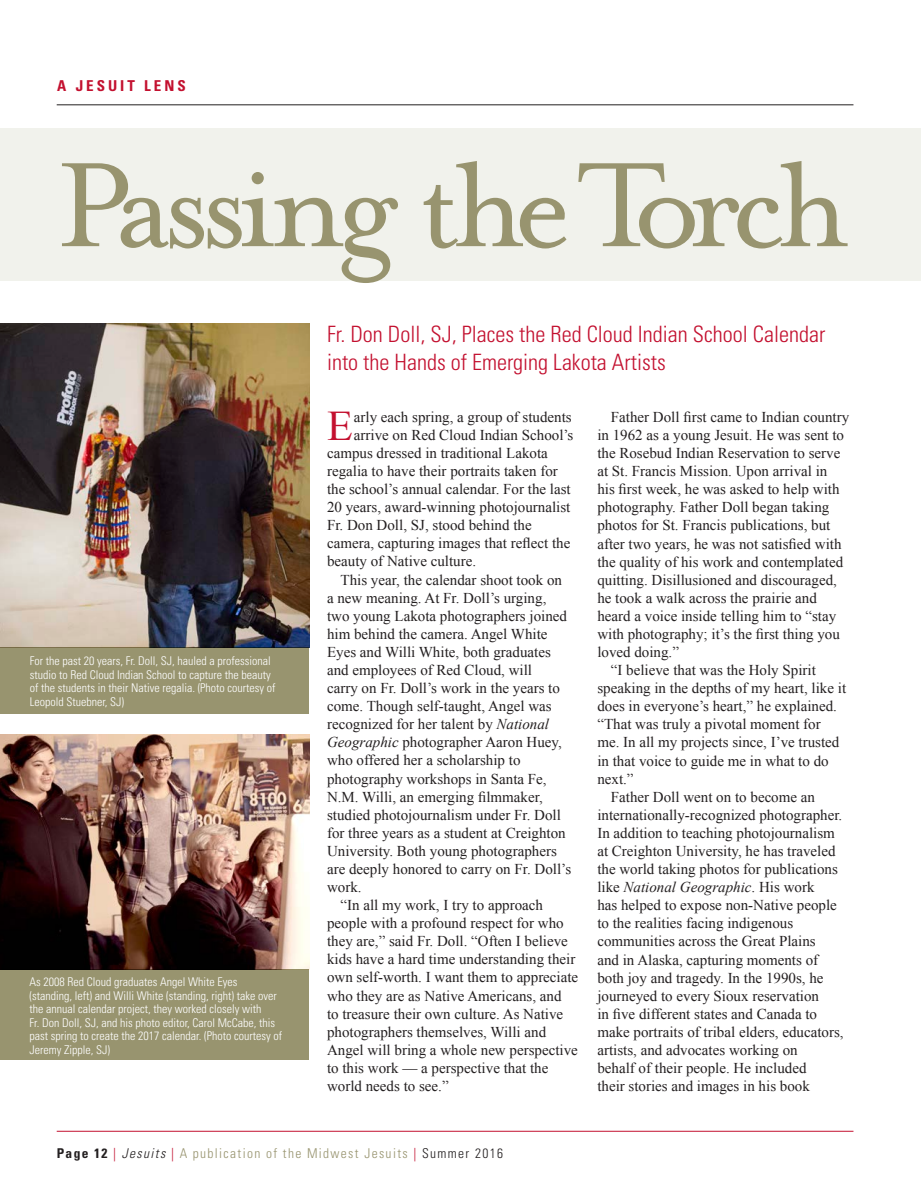
<style>
.page{position:relative;width:921px;height:1199px;background:#fff}
.page>*{position:absolute;margin:0;border:0;box-sizing:border-box;transform-origin:0 0}
.Headline{font:138px "Mrs Eaves Roman";letter-spacing:-.06em;color:#98946f}
._1st_Paragraph{font:42.15px "Times New Roman";color:#c3102f}
.t1{font:300 condensed 22.5px/28.5px "Univers";color:#c3102f}
.Body_Text{font:15px/18.1px "Times New Roman";color:#231f20}
._1st_Paragraph-2{font:15px "Times New Roman";color:#231f20}
.t2{font:700 condensed 15px "Univers";letter-spacing:.2em;color:#c3102f}
.t3{font:300 condensed 13.5px "Univers";letter-spacing:.1em;color:#98946f}
.t4{font:300 condensed 12px/13.5px "Univers";color:#fff}
.s1{font-style:italic}
.s2{font-weight:700;color:#231f20}
.s3{color:#c3102f}
.s4{font-style:italic;color:#231f20}
.s5{color:#231f20}
</style>
<div class="page">
<img style="left:0;top:324px;width:309px;height:323px">
<div style="left:0;top:647px;width:309px;height:67px;background:#98946f"></div>
<div style="left:0;top:128px;width:921px;height:152px;background:#f1f2ec"></div>
<hr style="left:57px;top:1130px;width:796px;height:1px;background:#c3102f">
<hr style="left:57px;top:105px;width:796px;height:1px;background:#231f20">
<img style="left:0;top:734px;width:309px;height:234px">
<div style="left:0;top:968px;width:309px;height:91px;background:#98946f"></div>
<p class="t2" style="left:57px;top:77px;width:130px">A JESUIT LENS</p>
<p class="Headline" style="left:57px;top:130px;width:795px">Passing the Torch</p>
<p class="t4" style="left:30px;top:654px;width:247px">For the past 20 years, Fr. Doll, SJ, hauled a professional studio to Red Cloud Indian School to capture the beauty of the students in their Native regalia. (Photo courtesy of Leopold Stuebner, SJ)</p>
<p class="t4" style="left:30px;top:975px;width:254px">As 2008 Red Cloud graduates Angel White Eyes (standing, left) and Willi White (standing, right) take over the annual calendar project, they worked closely with<br>Fr. Don Doll, SJ, and his photo editor, Carol McCabe, this past spring to create the 2017 calendar. (Photo courtesy of Jeremy Zipple, SJ)</p>
<p class="t1" style="left:327px;top:319px;width:500px">Fr. Don Doll, SJ, Places the Red Cloud Indian School Calendar into the Hands of Emerging Lakota Artists</p>
<p class="_1st_Paragraph" style="left:327px;top:397px;width:27px">E</p>
<p class="_1st_Paragraph-2" style="left:354px;top:407px;width:219px">arly each spring, a group of students</p>
<p class="Body_Text" style="left:597px;top:407px;width:253px;text-indent:14px">Father Doll first came to Indian country in 1962 as a young Jesuit. He was sent to the Rosebud Indian Reservation to serve at St. Francis Mission. Upon arrival in<br>his first week, he was asked to help with photography. Father Doll began taking photos for St. Francis publications, but after two years, he was not satisfied with the quality of his work and contemplated quitting. Disillusioned and discouraged, he took a walk across the prairie and heard a voice inside telling him to “stay with photography; it’s the first thing you loved doing.”</p>
<p class="Body_Text" style="left:597px;top:660px;width:250px;text-indent:14px">“I believe that was the Holy Spirit speaking in the depths of my heart, like it does in everyone’s heart,” he explained. “That was truly a pivotal moment for me. In all my projects since, I’ve trusted in that voice to guide me in what to do next.”</p>
<p class="Body_Text" style="left:597px;top:787px;width:248px;text-indent:14px">Father Doll went on to become an internationally-recognized photographer.<br>In addition to teaching photojournalism at Creighton University, he has traveled the world taking photos for publications like <span class="s1">National Geographic</span>. His work<br>has helped to expose non-Native people to the realities facing indigenous communities across the Great Plains<br>and in Alaska, capturing moments of both joy and tragedy. In the 1990s, he journeyed to every Sioux reservation<br>in five different states and Canada to make portraits of tribal elders, educators, artists, and advocates working on<br>behalf of their people. He included<br>their stories and images in his book</p>
<p class="_1st_Paragraph-2" style="left:354px;top:425px;width:221px">arrive on Red Cloud Indian School’s</p>
<p class="_1st_Paragraph-2" style="left:327px;top:443px;width:222px">campus dressed in traditional Lakota</p>
<p class="_1st_Paragraph-2" style="left:327px;top:461px;width:232px">regalia to have their portraits taken for</p>
<p class="_1st_Paragraph-2" style="left:327px;top:479px;width:245px">the school’s annual calendar. For the last</p>
<p class="_1st_Paragraph-2" style="left:327px;top:497px;width:245px">20 years, award-winning photojournalist</p>
<p class="_1st_Paragraph-2" style="left:327px;top:515px;width:206px">Fr. Don Doll, SJ, stood behind the</p>
<p class="_1st_Paragraph-2" style="left:327px;top:533px;width:245px">camera, capturing images that reflect the</p>
<p class="_1st_Paragraph-2" style="left:327px;top:551px;width:151px">beauty of Native culture.</p>
<p class="Body_Text" style="left:327px;top:570px;width:246px;text-indent:14px">This year, the calendar shoot took on a new meaning. At Fr. Doll’s urging, two young Lakota photographers joined him behind the camera. Angel White Eyes and Willi White, both graduates and employees of Red Cloud, will<br>carry on Fr. Doll’s work in the years to come. Though self-taught, Angel was recognized for her talent by <span class="s1">National Geographic</span> photographer Aaron Huey, who offered her a scholarship to photography workshops in Santa Fe, N.M. Willi, an emerging filmmaker, studied photojournalism under Fr. Doll for three years as a student at Creighton University. Both young photographers are deeply honored to carry on Fr. Doll’s work.</p>
<p class="Body_Text" style="left:327px;top:895px;width:253px;text-indent:14px">“In all my work, I try to approach people with a profound respect for who they are,” said Fr. Doll. “Often I believe kids have a hard time understanding their own self-worth. I want them to appreciate who they are as Native Americans, and<br>to treasure their own culture. As Native photographers themselves, Willi and Angel will bring a whole new perspective to this work — a perspective that the world needs to see.”</p>
<p class="t3" style="left:57px;top:1145px;width:448px"><span class="s2">Page 12</span> <span class="s3">|</span> <span class="s4">Jesuits</span> <span class="s3">|</span> A publication of the Midwest Jesuits <span class="s3">|</span> <span class="s5">Summer 2016</span></p>
</div>
